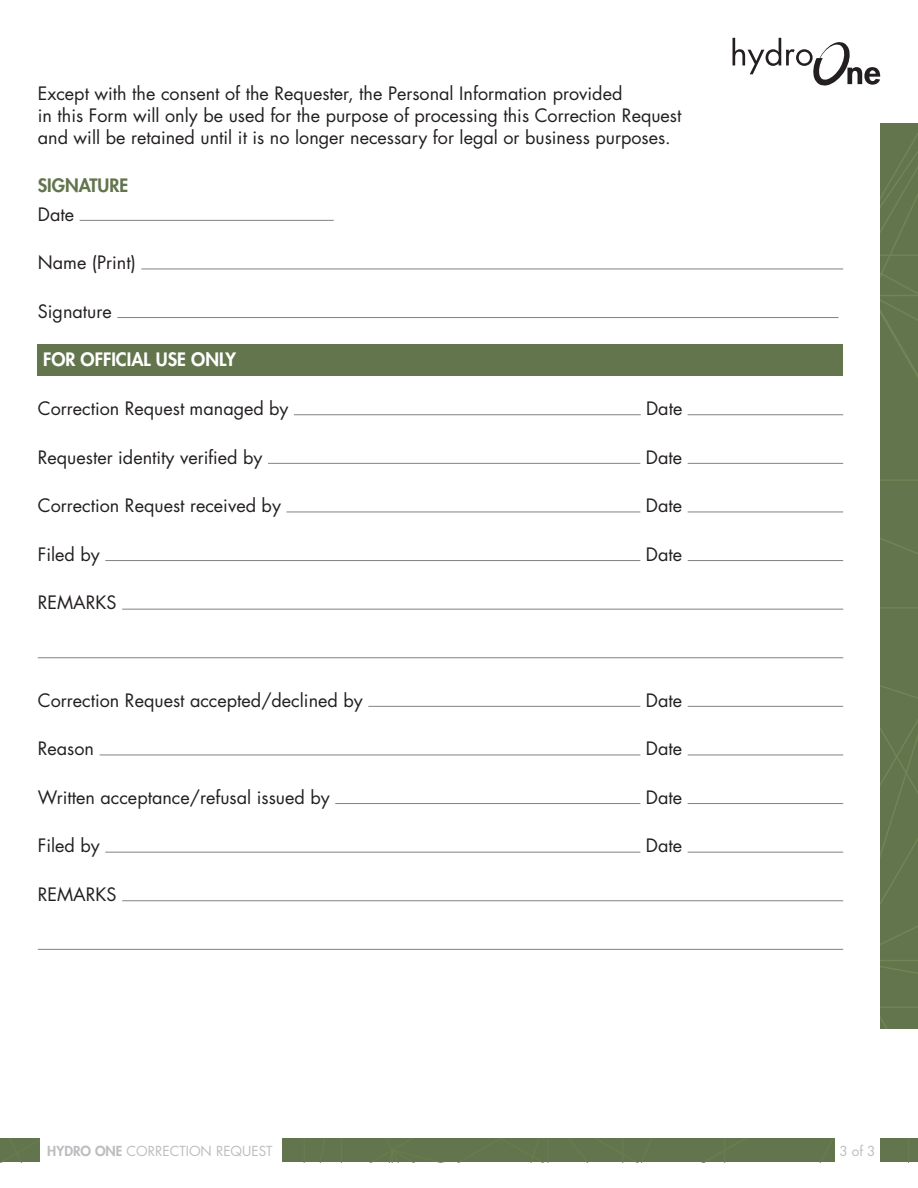
<style>
.page{position:relative;width:918px;height:1188px;background:#fff}
.page>*{position:absolute;margin:0;border:0;box-sizing:border-box;transform-origin:0 0}
.t1{font:18px/21.6px "Futura Std";color:#231f20}
.t2{font:800 18px "Futura Std";color:#fff}
.t3{font:800 18px "Futura Std";color:#62754c}
.t4{font:13.5px "Futura Std";color:#bcbdc0}
.s1{font-weight:800}
</style>
<div class="page">
<div style="left:282px;top:1138px;width:552px;height:24px;background:#62754c"></div>
<svg style="left:0;top:1138px;width:39px;height:24px"></svg>
<svg style="left:880px;top:1138px;width:38px;height:24px"></svg>
<div style="left:880px;top:123px;width:38px;height:905px;background:#62754c"></div>
<svg style="left:733px;top:38px;width:147px;height:48px"></svg>
<div style="left:38px;top:345px;width:805px;height:31px;background:#62754c"></div>
<hr style="left:80px;top:220px;width:254px;height:1px;background:#808285">
<hr style="left:141px;top:269px;width:702px;height:1px;background:#808285">
<hr style="left:117px;top:317px;width:722px;height:1px;background:#808285">
<hr style="left:294px;top:414px;width:347px;height:1px;background:#808285">
<hr style="left:688px;top:414px;width:155px;height:1px;background:#808285">
<hr style="left:268px;top:463px;width:372px;height:1px;background:#808285">
<hr style="left:688px;top:463px;width:155px;height:1px;background:#808285">
<hr style="left:287px;top:512px;width:353px;height:1px;background:#808285">
<hr style="left:688px;top:512px;width:155px;height:1px;background:#808285">
<hr style="left:105px;top:560px;width:535px;height:1px;background:#808285">
<hr style="left:688px;top:560px;width:155px;height:1px;background:#808285">
<hr style="left:122px;top:609px;width:721px;height:1px;background:#808285">
<hr style="left:38px;top:657px;width:805px;height:1px;background:#808285">
<hr style="left:368px;top:706px;width:272px;height:1px;background:#808285">
<hr style="left:688px;top:706px;width:155px;height:1px;background:#808285">
<hr style="left:100px;top:755px;width:540px;height:1px;background:#808285">
<hr style="left:688px;top:755px;width:155px;height:1px;background:#808285">
<hr style="left:335px;top:803px;width:305px;height:1px;background:#808285">
<hr style="left:688px;top:803px;width:155px;height:1px;background:#808285">
<hr style="left:105px;top:852px;width:535px;height:1px;background:#808285">
<hr style="left:688px;top:852px;width:155px;height:1px;background:#808285">
<hr style="left:122px;top:900px;width:721px;height:1px;background:#808285">
<hr style="left:38px;top:949px;width:805px;height:1px;background:#808285">
<p class="t1" style="left:38px;top:83px;width:645px">Except with the consent of the Requester, the Personal Information provided<br>in this Form will only be used for the purpose of processing this Correction Request and will be retained until it is no longer necessary for legal or business purposes.</p>
<p class="t3" style="left:38px;top:174px;width:92px">SIGNATURE</p>
<p class="t1" style="left:38px;top:203px;width:38px">Date</p>
<p class="t1" style="left:38px;top:252px;width:100px">Name (Print)</p>
<p class="t1" style="left:38px;top:301px;width:76px">Signature</p>
<p class="t2" style="left:43px;top:348px;width:195px">FOR OFFICIAL USE ONLY</p>
<p class="t1" style="left:38px;top:398px;width:252px">Correction Request managed by</p>
<p class="t1" style="left:646px;top:398px;width:38px">Date</p>
<p class="t1" style="left:38px;top:446px;width:226px">Requester identity verified by</p>
<p class="t1" style="left:646px;top:446px;width:38px">Date</p>
<p class="t1" style="left:38px;top:495px;width:245px">Correction Request received by</p>
<p class="t1" style="left:646px;top:495px;width:38px">Date</p>
<p class="t1" style="left:38px;top:544px;width:64px">Filed by</p>
<p class="t1" style="left:646px;top:544px;width:38px">Date</p>
<p class="t1" style="left:38px;top:592px;width:80px">REMARKS</p>
<p class="t1" style="left:38px;top:689px;width:327px">Correction Request accepted/declined by</p>
<p class="t1" style="left:646px;top:689px;width:38px">Date</p>
<p class="t1" style="left:38px;top:738px;width:58px">Reason</p>
<p class="t1" style="left:646px;top:738px;width:38px">Date</p>
<p class="t1" style="left:38px;top:787px;width:293px">Written acceptance/refusal issued by</p>
<p class="t1" style="left:646px;top:787px;width:38px">Date</p>
<p class="t1" style="left:38px;top:835px;width:64px">Filed by</p>
<p class="t1" style="left:646px;top:835px;width:38px">Date</p>
<p class="t1" style="left:38px;top:884px;width:80px">REMARKS</p>
<p class="t4" style="left:47px;top:1143px;width:227px"><span class="s1">HYDRO ONE</span> CORRECTION REQUEST</p>
<p class="t4" style="left:839px;top:1142px;width:38px">3 of 3</p>
</div>
